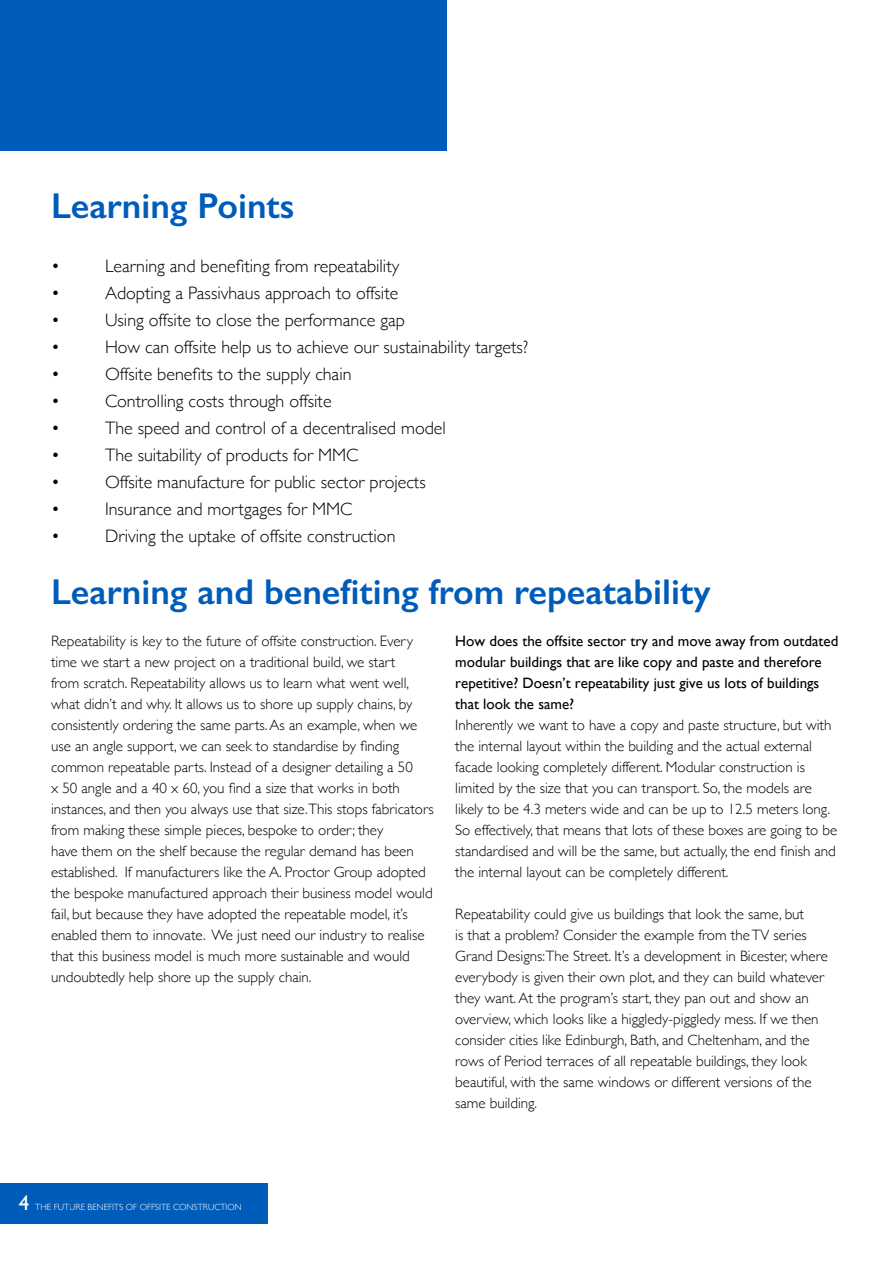
<style>
.page{position:relative;width:893px;height:1263px;background:#fff}
.page>*{position:absolute;margin:0;border:0;box-sizing:border-box;transform-origin:0 0}
.t1{font:600 36px "Gill Sans";color:#005cb9}
.t2{font:21px "Gill Sans";color:#fff}
.t3{font:300 18px "Gill Sans";color:#000}
.t4{font:300 15px/21px "Gill Sans";color:#000}
.t5{font:15px/21px "Gill Sans";color:#000}
.t6{font:300 9px "Gill Sans";color:#fff}
</style>
<div class="page">
<div style="left:0;top:1183px;width:267px;height:41px;background:#005cb9"></div>
<div style="left:0;top:0;width:447px;height:151px;background:#005cb9"></div>
<h1 class="t1" style="left:51px;top:184px;width:245px">Learning Points</h1>
<p class="t3" style="left:51px;top:251px;width:10px">•</p>
<p class="t3" style="left:105px;top:251px;width:296px">Learning and benefiting from repeatability</p>
<p class="t3" style="left:51px;top:278px;width:10px">•</p>
<p class="t3" style="left:105px;top:278px;width:295px">Adopting a Passivhaus approach to offsite</p>
<p class="t3" style="left:51px;top:305px;width:10px">•</p>
<p class="t3" style="left:105px;top:305px;width:301px">Using offsite to close the performance gap</p>
<p class="t3" style="left:51px;top:332px;width:10px">•</p>
<p class="t3" style="left:105px;top:332px;width:424px">How can offsite help us to achieve our sustainability targets?</p>
<p class="t3" style="left:51px;top:359px;width:10px">•</p>
<p class="t3" style="left:105px;top:359px;width:248px">Offsite benefits to the supply chain</p>
<p class="t3" style="left:51px;top:386px;width:10px">•</p>
<p class="t3" style="left:105px;top:386px;width:228px">Controlling costs through offsite</p>
<p class="t3" style="left:51px;top:413px;width:10px">•</p>
<p class="t3" style="left:105px;top:413px;width:342px">The speed and control of a decentralised model</p>
<p class="t3" style="left:51px;top:440px;width:10px">•</p>
<p class="t3" style="left:105px;top:440px;width:255px">The suitability of products for MMC</p>
<p class="t3" style="left:51px;top:467px;width:10px">•</p>
<p class="t3" style="left:105px;top:467px;width:322px">Offsite manufacture for public sector projects</p>
<p class="t3" style="left:51px;top:494px;width:10px">•</p>
<p class="t3" style="left:105px;top:494px;width:249px">Insurance and mortgages for MMC</p>
<p class="t3" style="left:51px;top:521px;width:10px">•</p>
<p class="t3" style="left:105px;top:521px;width:292px">Driving the uptake of offsite construction</p>
<h1 class="t1" style="left:51px;top:570px;width:661px">Learning and benefiting from repeatability</h1>
<p class="t4" style="left:51px;top:630px;width:384px">Repeatability is key to the future of offsite construction. Every time we start a new project on a traditional build, we start<br>from scratch. Repeatability allows us to learn what went well, what didn’t and why. It allows us to shore up supply chains, by consistently ordering the same parts. As an example, when we use an angle support, we can seek to standardise by finding common repeatable parts. Instead of a designer detailing a 50<br>x 50 angle and a 40 x 60, you find a size that works in both instances, and then you always use that size.This stops fabricators from making these simple pieces, bespoke to order; they<br>have them on the shelf because the regular demand has been established. If manufacturers like the A. Proctor Group adopted the bespoke manufactured approach their business model would fail, but because they have adopted the repeatable model, it’s enabled them to innovate. We just need our industry to realise that this business model is much more sustainable and would undoubtedly help shore up the supply chain.</p>
<p class="t5" style="left:455px;top:630px;width:385px">How does the offsite sector try and move away from outdated modular buildings that are like copy and paste and therefore repetitive? Doesn’t repeatability just give us lots of buildings that look the same?</p>
<p class="t4" style="left:455px;top:714px;width:384px">Inherently we want to have a copy and paste structure, but with the internal layout within the building and the actual external facade looking completely different. Modular construction is limited by the size that you can transport. So, the models are likely to be 4.3 meters wide and can be up to 12.5 meters long.<br>So effectively, that means that lots of these boxes are going to be standardised and will be the same, but actually, the end finish and the internal layout can be completely different.</p>
<p class="t4" style="left:455px;top:903px;width:374px">Repeatability could give us buildings that look the same, but<br>is that a problem? Consider the example from the TV series Grand Designs:The Street. It’s a development in Bicester, where everybody is given their own plot, and they can build whatever they want. At the program’s start, they pan out and show an overview, which looks like a higgledy-piggledy mess. If we then consider cities like Edinburgh, Bath, and Cheltenham, and the rows of Period terraces of all repeatable buildings, they look beautiful, with the same windows or different versions of the same building.</p>
<h2 class="t2" style="left:19px;top:1190px;width:12px">4</h2>
<p class="t6" style="left:35px;top:1199px;width:208px">THE FUTURE BENEFITS OF OFFSITE CONSTRUCTION</p>
</div>
